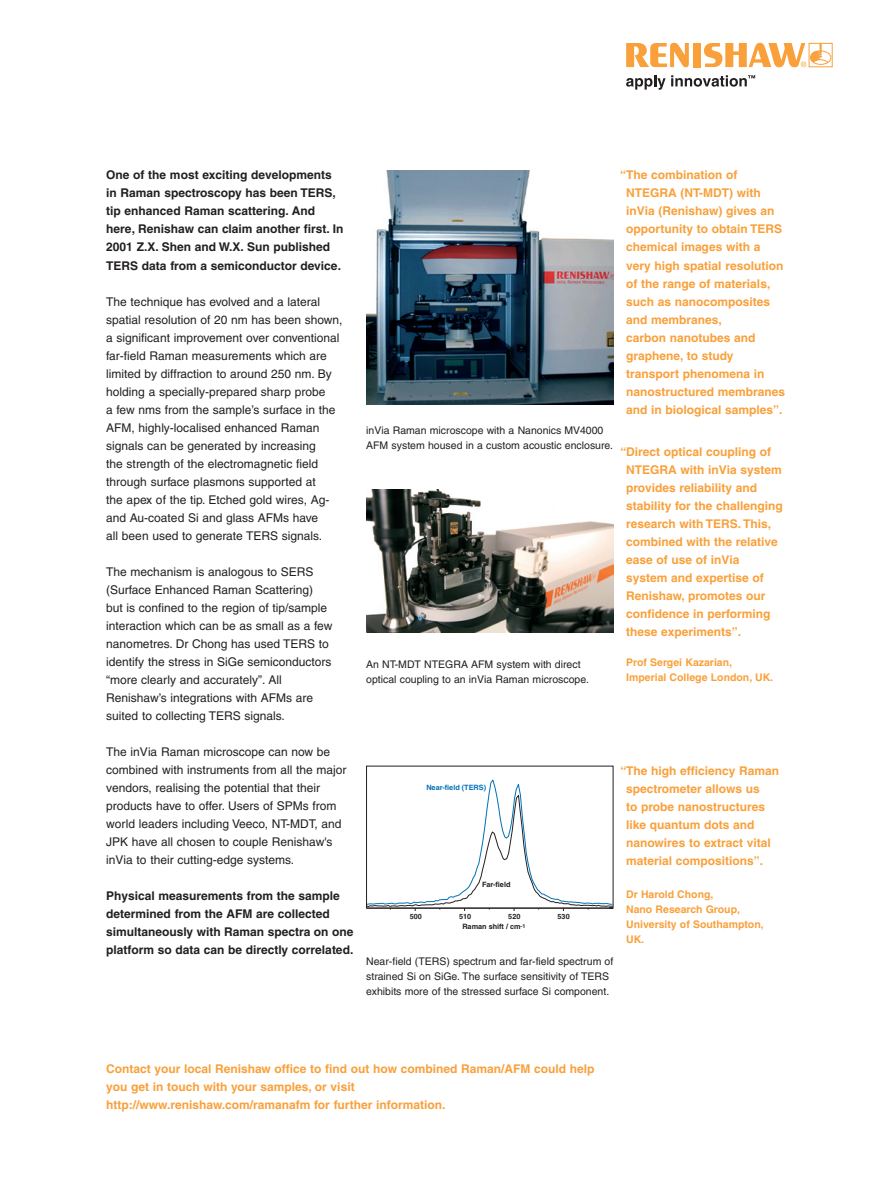
<style>
.page{position:relative;width:893px;height:1187px;background:#fff}
.page>*{position:absolute;margin:0;border:0;box-sizing:border-box;transform-origin:0 0}
.t1{font:12px/18px "Helvetica";color:#231f20}
.t2{font:700 12px/18px "Helvetica";color:#f9a03a}
.t3{font:700 12px/18px "Helvetica";color:#231f20}
.t4{font:10.5px/15px "Helvetica";color:#231f20}
.t5{font:700 10.5px/15px "Helvetica";color:#f9a03a}
.t6{font:700 7.35px "Helvetica";color:#231f20}
.t7{font:700 7.35px "Helvetica";color:#0071b6}
.s1{font-size:5.4px}
</style>
<div class="page">
<svg style="left:366px;top:779px;width:247px;height:131px"></svg>
<img style="left:366px;top:170px;width:247px;height:234px">
<img style="left:366px;top:489px;width:247px;height:143px">
<svg style="left:626px;top:43px;width:63px;height:24px"></svg>
<div style="left:693px;top:43px;width:8px;height:24px;background:#f9a03a"></div>
<div style="left:810px;top:50px;width:21px;height:15px;border:1px solid #f9a03a;border-radius:50%"></div>
<svg style="left:704px;top:43px;width:124px;height:24px"></svg>
<svg style="left:626px;top:75px;width:129px;height:15px"></svg>
<p class="t3" style="left:106px;top:166px;width:239px">One of the most exciting developments in Raman spectroscopy has been TERS, tip enhanced Raman scattering. And here, Renishaw can claim another first. In 2001 Z.X. Shen and W.X. Sun published TERS data from a semiconductor device.</p>
<p class="t1" style="left:106px;top:292px;width:238px">The technique has evolved and a lateral spatial resolution of 20 nm has been shown, a significant improvement over conventional far-field Raman measurements which are limited by diffraction to around 250 nm. By holding a specially-prepared sharp probe<br>a few nms from the sample’s surface in the AFM, highly-localised enhanced Raman signals can be generated by increasing<br>the strength of the electromagnetic field through surface plasmons supported at<br>the apex of the tip. Etched gold wires, Ag&shy;and Au-coated Si and glass AFMs have<br>all been used to generate TERS signals.</p>
<p class="t1" style="left:106px;top:562px;width:228px">The mechanism is analogous to SERS (Surface Enhanced Raman Scattering) but is confined to the region of tip/sample interaction which can be as small as a few nanometres. Dr Chong has used TERS to identify the stress in SiGe semiconductors “more clearly and accurately”. All Renishaw’s integrations with AFMs are suited to collecting TERS signals.</p>
<p class="t1" style="left:106px;top:742px;width:242px">The inVia Raman microscope can now be combined with instruments from all the major vendors, realising the potential that their products have to offer. Users of SPMs from world leaders including Veeco, NT-MDT, and JPK have all chosen to couple Renishaw's inVia to their cutting-edge systems.</p>
<p class="t3" style="left:106px;top:886px;width:249px">Physical measurements from the sample determined from the AFM are collected simultaneously with Raman spectra on one platform so data can be directly correlated.</p>
<p class="t4" style="left:366px;top:422px;width:248px">inVia Raman microscope with a Nanonics MV4000<br>AFM system housed in a custom acoustic enclosure.</p>
<p class="t4" style="left:366px;top:656px;width:224px">An NT-MDT NTEGRA AFM system with direct optical coupling to an inVia Raman microscope.</p>
<p class="t2" style="left:626px;top:166px;width:161px;text-indent:-6px">“The combination of<br>NTEGRA (NT-MDT) with inVia (Renishaw) gives an opportunity to obtain TERS chemical images with a very high spatial resolution of the range of materials, such as nanocomposites and membranes,<br>carbon nanotubes and graphene, to study transport phenomena in nanostructured membranes and in biological samples”.</p>
<p class="t2" style="left:626px;top:442px;width:158px;text-indent:-6px">“Direct optical coupling of<br>NTEGRA with inVia system provides reliability and stability for the challenging research with TERS. This, combined with the relative ease of use of inVia system and expertise of<br>Renishaw, promotes our confidence in performing these experiments”.</p>
<p class="t5" style="left:626px;top:654px;width:149px">Prof Sergei Kazarian,<br>Imperial College London, UK.</p>
<p class="t2" style="left:626px;top:761px;width:154px;text-indent:-6px">“The high efficiency Raman spectrometer allows us<br>to probe nanostructures like quantum dots and nanowires to extract vital material compositions”.</p>
<p class="t5" style="left:626px;top:886px;width:139px">Dr Harold Chong,<br>Nano Research Group,<br>University of Southampton,<br>UK.</p>
<p class="t7" style="left:426px;top:783px;width:61px">Near-field (TERS)</p>
<p class="t6" style="left:482px;top:879px;width:30px">Far-field</p>
<p class="t6" style="left:410px;top:911px;width:14px">500</p>
<p class="t6" style="left:459px;top:911px;width:14px">510</p>
<p class="t6" style="left:508px;top:911px;width:14px">520</p>
<p class="t6" style="left:558px;top:911px;width:14px">530</p>
<p class="t4" style="left:366px;top:954px;width:249px">Near-field (TERS) spectrum and far-field spectrum of strained Si on SiGe. The surface sensitivity of TERS exhibits more of the stressed surface Si component.</p>
<p class="t6" style="left:462px;top:921px;width:65px">Raman shift / cm<span class="s1">-1</span></p>
<p class="t2" style="left:106px;top:1059px;width:490px">Contact your local Renishaw office to find out how combined Raman/AFM could help you get in touch with your samples, or visit<br>http://www.renishaw.com/ramanafm for further information.</p>
</div>
